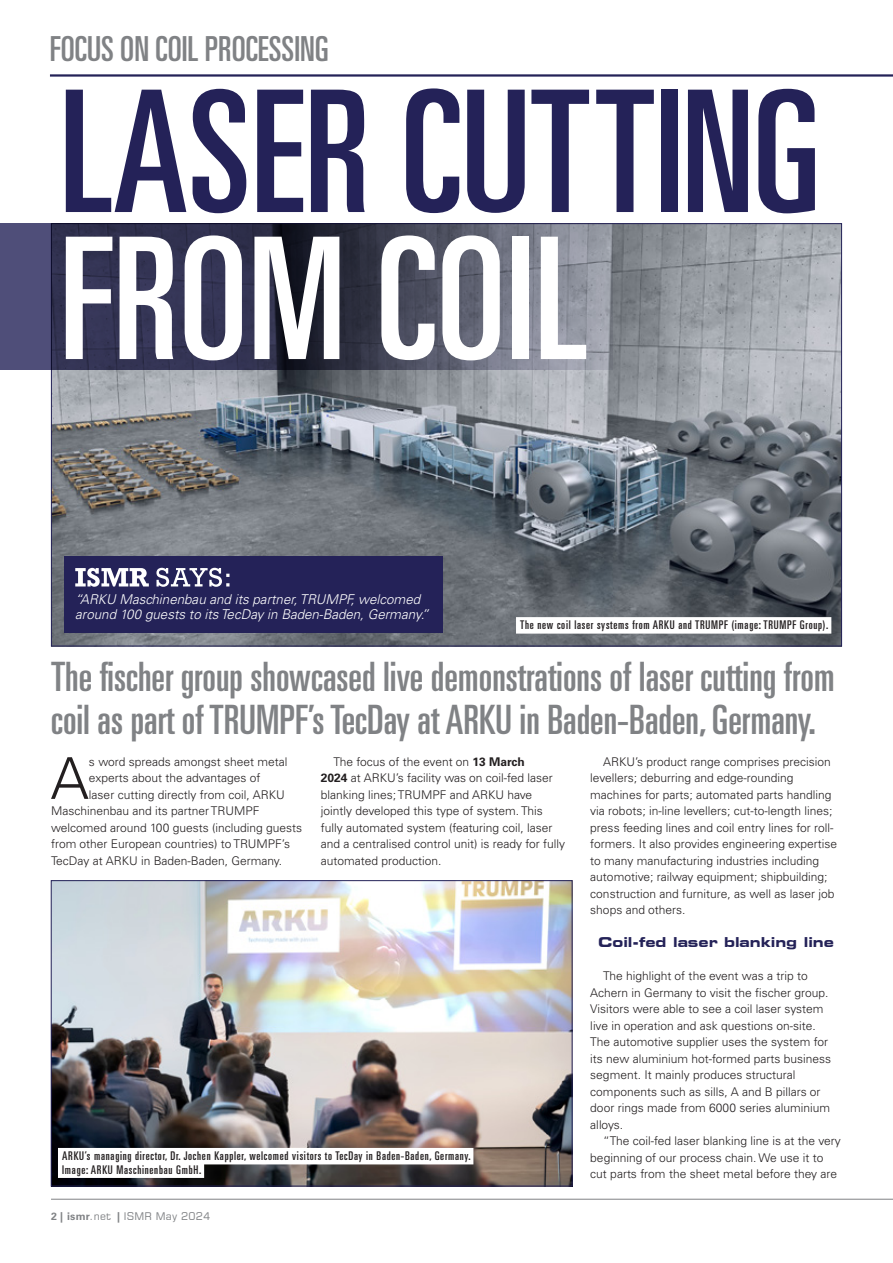
<style>
.page{position:relative;width:893px;height:1263px;background:#fff}
.page>*{position:absolute;margin:0;border:0;box-sizing:border-box;transform-origin:0 0}
.F_Headline{font:169.5px/147px "Univers LT Pro Ult Cond";color:#242258}
.Feat_first_para_drop_cap{font:300 57.75px "Univers LT Pro 45";color:#231f20}
.Subdeck{font:40.5px/43.5px "Univers LT Pro Ult Cond";color:#808285}
.t1{font:34.5px "Univers LT Pro Ult Cond";color:#808285}
.ISMR_Says_quote{font:italic 300 13.5px/15px "Univers LT Pro 45";color:#fff}
.Crosshead{font:700 expanded 13.5px "Square 721 BT";color:#242258}
.Body_copy{font:300 12px/16.5px "Univers LT Pro 45";color:#231f20}
.Feat_first_para_drop_cap-2{font:300 12px "Univers LT Pro 45";color:#231f20}
.Captions{font:12px "Univers LT Pro Ult Cond";letter-spacing:.06em;color:#231f20}
.t2{font:10.5px "Square 721 BT";letter-spacing:.02em;color:#808285}
.s1{color:#fff}
.s2{font-family:"Univers LT Pro 65";font-weight:700}
</style>
<div class="page">
<hr style="left:51px;top:1199px;width:842px;height:1px;background:#808285">
<hr style="left:50px;top:74px;width:843px;height:3px;background:#242258">
<img style="left:53px;top:225px;width:787px;height:419px">
<svg style="left:0;top:223px;width:612px;height:147px;background:#484960"></svg>
<div style="left:64px;top:557px;width:378px;height:76px;background:#242258"></div>
<svg style="left:75px;top:568px;width:154px;height:19px"></svg>
<div style="left:516px;top:617px;width:315px;height:17px;background:#fff"></div>
<img style="left:53px;top:882px;width:517px;height:302px">
<div style="left:51px;top:880px;width:521px;height:306px;border:1px solid #242258"></div>
<div style="left:58px;top:1148px;width:415px;height:16px;background:#fff"></div>
<div style="left:58px;top:1161px;width:146px;height:17px;background:#fff"></div>
<h3 class="t1" style="left:50px;top:25px;width:280px">FOCUS ON COIL PROCESSING</h3>
<p class="F_Headline" style="left:60px;top:68px;width:763px">LASER CUTTING<br><span class="s1">FROM COIL</span></p>
<p class="ISMR_Says_quote" style="left:75px;top:592px;width:355px">“ARKU Maschinenbau and its partner, TRUMPF, welcomed around 100 guests to its TecDay in Baden-Baden, Germany.”</p>
<p class="Captions" style="left:520px;top:617px;width:310px">The new coil laser systems from ARKU and TRUMPF (image: TRUMPF Group).</p>
<p class="Subdeck" style="left:51px;top:652px;width:785px">The fischer group showcased live demonstrations of laser cutting from coil as part of TRUMPF’s TecDay at ARKU in Baden-Baden, Germany.</p>
<p class="Body_copy" style="left:321px;top:753px;width:246px;text-indent:13px">The focus of the event on <span class="s2">13 March<br>2024</span> at ARKU’s facility was on coil-fed laser blanking lines; TRUMPF and ARKU have jointly developed this type of system. This fully automated system (featuring coil, laser and a centralised control unit) is ready for fully automated production.</p>
<p class="Body_copy" style="left:590px;top:753px;width:248px;text-indent:13px">ARKU’s product range comprises precision levellers; deburring and edge-rounding machines for parts; automated parts handling via robots; in-line levellers; cut-to-length lines; press feeding lines and coil entry lines for roll&shy;formers. It also provides engineering expertise to many manufacturing industries including automotive; railway equipment; shipbuilding; construction and furniture, as well as laser job shops and others.</p>
<p class="Crosshead" style="left:598px;top:934px;width:237px">Coil-fed laser blanking line</p>
<p class="Body_copy" style="left:590px;top:967px;width:242px;text-indent:13px">The highlight of the event was a trip to Achern in Germany to visit the fischer group.<br>Visitors were able to see a coil laser system live in operation and ask questions on-site.<br>The automotive supplier uses the system for its new aluminium hot-formed parts business segment. It mainly produces structural components such as sills, A and B pillars or door rings made from 6000 series aluminium alloys.</p>
<p class="Body_copy" style="left:590px;top:1132px;width:252px;text-indent:13px">“The coil-fed laser blanking line is at the very beginning of our process chain. We use it to cut parts from the sheet metal before they are</p>
<p class="Feat_first_para_drop_cap" style="left:51px;top:740px;width:40px">A</p>
<p class="Feat_first_para_drop_cap-2" style="left:89px;top:754px;width:200px">s word spreads amongst sheet metal</p>
<p class="Feat_first_para_drop_cap-2" style="left:89px;top:770px;width:173px">experts about the advantages of</p>
<p class="Feat_first_para_drop_cap-2" style="left:89px;top:787px;width:197px">laser cutting directly from coil, ARKU</p>
<p class="Feat_first_para_drop_cap-2" style="left:51px;top:803px;width:210px">Maschinenbau and its partner TRUMPF</p>
<p class="Feat_first_para_drop_cap-2" style="left:51px;top:820px;width:253px">welcomed around 100 guests (including guests</p>
<p class="Feat_first_para_drop_cap-2" style="left:51px;top:836px;width:241px">from other European countries) to TRUMPF’s</p>
<p class="Feat_first_para_drop_cap-2" style="left:51px;top:853px;width:233px">TecDay at ARKU in Baden-Baden, Germany.</p>
<p class="Captions" style="left:62px;top:1148px;width:410px">ARKU’s managing director, Dr. Jochen Kappler, welcomed visitors to TecDay in Baden-Baden, Germany.</p>
<p class="Captions" style="left:62px;top:1161px;width:141px">Image: ARKU Maschinenbau GmbH.</p>
<p class="t2" style="left:51px;top:1209px;width:161px"><span class="s2">2 | ismr</span>.net <span class="s2">|</span> ISMR May 2024</p>
</div>
